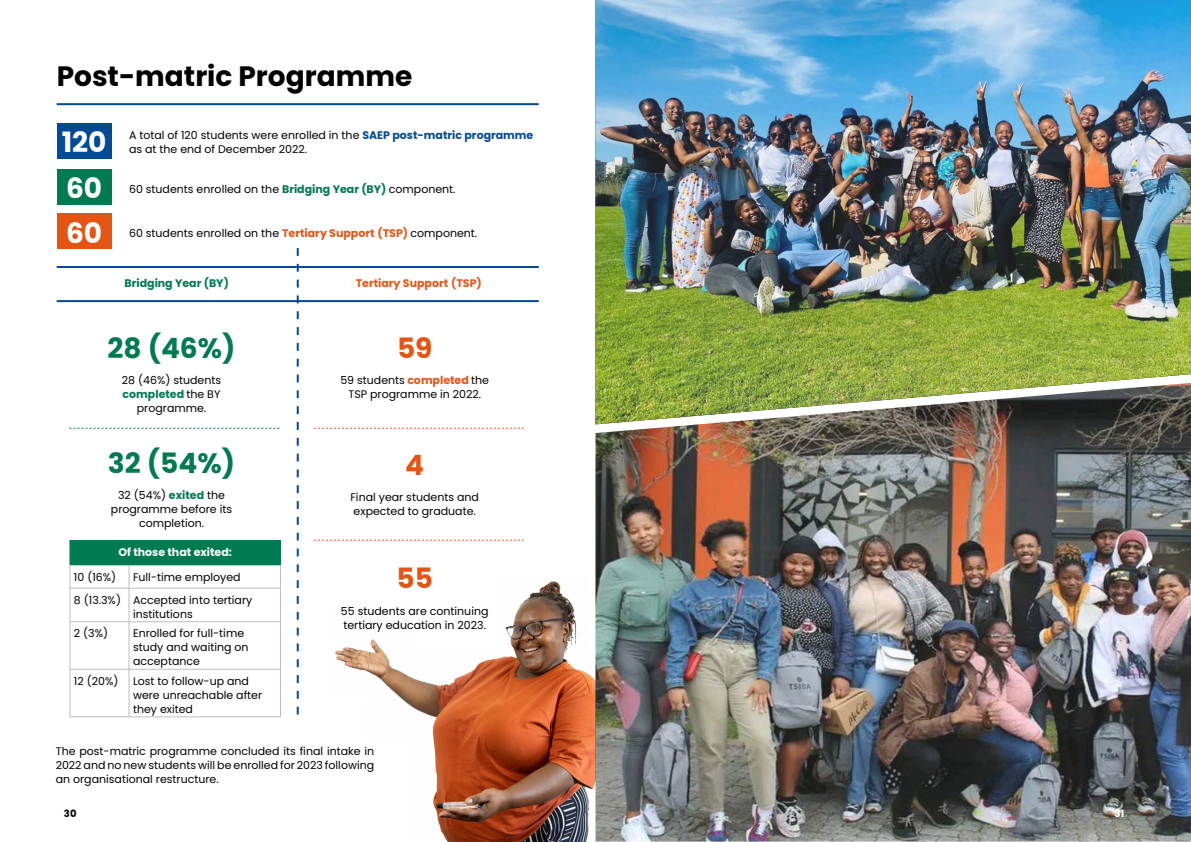
<style>
.page{position:relative;width:1191px;height:842px;background:#fff}
.page>*{position:absolute;margin:0;border:0;box-sizing:border-box;transform-origin:0 0}
.t1{font:700 28px "Poppins";color:#000}
.t2{font:700 28px "Poppins";color:#007a51}
.t3{font:700 28px/44.6px "Poppins";color:#fff}
.t4{font:700 28px "Poppins";color:#e65414}
.t5{font:11px/14px "Poppins";color:#000}
.t6{font:700 11px "Poppins";color:#e65414}
.t7{font:700 11px "Poppins";color:#fff}
.t8{font:700 11px "Poppins";color:#007a51}
.t9{font:700 10px "Poppins";color:#000}
.t10{font:700 10px "Poppins";color:#fff}
.s1{font-weight:700;color:#034a96}
.s2{font-weight:700;color:#007a51}
.s3{font-weight:700;color:#e65414}
</style>
<div class="page">
<img style="left:335px;top:581px;width:260px;height:261px">
<div style="left:57px;top:123px;width:54px;height:35px;background:#034a96"></div>
<div style="left:57px;top:169px;width:54px;height:35px;background:#007a51"></div>
<div style="left:57px;top:214px;width:54px;height:35px;background:#e65414"></div>
<hr style="left:57px;top:266px;width:482px;height:2px;background:#034a96">
<hr style="left:57px;top:300px;width:482px;height:2px;background:#034a96">
<hr style="left:57px;top:103px;width:482px;height:2px;background:#034a96">
<svg style="left:297px;top:248px;width:2px;height:467px"></svg>
<div style="left:70px;top:540px;width:210px;height:25px;background:#007a51"></div>
<hr style="left:70px;top:588px;width:59px;height:1px;background:#bcbec0">
<hr style="left:70px;top:588px;width:1px;height:33px;background:#bcbec0">
<hr style="left:129px;top:588px;width:152px;height:1px;background:#bcbec0">
<hr style="left:280px;top:588px;width:1px;height:33px;background:#bcbec0">
<hr style="left:70px;top:621px;width:59px;height:1px;background:#bcbec0">
<hr style="left:70px;top:622px;width:1px;height:47px;background:#bcbec0">
<hr style="left:129px;top:621px;width:152px;height:1px;background:#bcbec0">
<hr style="left:280px;top:622px;width:1px;height:47px;background:#bcbec0">
<hr style="left:70px;top:669px;width:59px;height:1px;background:#bcbec0">
<hr style="left:70px;top:669px;width:1px;height:48px;background:#bcbec0">
<hr style="left:129px;top:669px;width:152px;height:1px;background:#bcbec0">
<hr style="left:280px;top:669px;width:1px;height:48px;background:#bcbec0">
<hr style="left:70px;top:717px;width:59px;height:1px;background:#bcbec0">
<hr style="left:129px;top:717px;width:152px;height:1px;background:#bcbec0">
<svg style="left:128px;top:566px;width:1px;height:22px"></svg>
<hr style="left:128px;top:588px;width:1px;height:33px;background:#bcbec0">
<hr style="left:128px;top:622px;width:1px;height:47px;background:#bcbec0">
<hr style="left:128px;top:669px;width:1px;height:48px;background:#bcbec0">
<hr style="left:69px;top:540px;width:60px;height:1px;background:#007a51">
<svg style="left:69px;top:541px;width:2px;height:47px"></svg>
<hr style="left:129px;top:540px;width:152px;height:1px;background:#007a51">
<svg style="left:280px;top:541px;width:1px;height:47px"></svg>
<hr style="left:69px;top:565px;width:60px;height:1px;background:#b3d7cb">
<hr style="left:129px;top:565px;width:152px;height:1px;background:#b3d7cb">
<svg style="left:69px;top:428px;width:210px;height:1px"></svg>
<svg style="left:314px;top:428px;width:209px;height:1px"></svg>
<svg style="left:314px;top:540px;width:209px;height:1px"></svg>
<img style="left:595px;top:424px;width:596px;height:418px">
<img style="left:595px;top:0;width:596px;height:424px">
<h1 class="t1" style="left:57px;top:60px;width:357px">Post-matric Programme</h1>
<h1 class="t3" style="left:62px;top:120px;width:46px">120</h1>
<h1 class="t3" style="left:66px;top:166px;width:38px">60<br>60</h1>
<p class="t5" style="left:129px;top:129px;width:406px">A total of 120 students were enrolled in the <span class="s1">SAEP post-matric programme </span>as at the end of December 2022.</p>
<p class="t5" style="left:129px;top:182px;width:328px">60 students enrolled on the <span class="s2">Bridging Year (BY)</span> component.</p>
<p class="t5" style="left:129px;top:226px;width:350px">60 students enrolled on the <span class="s3">Tertiary Support (TSP)</span> component.</p>
<p class="t8" style="left:124px;top:277px;width:106px">Bridging Year (BY)</p>
<p class="t6" style="left:356px;top:277px;width:128px">Tertiary Support (TSP)</p>
<h1 class="t2" style="left:108px;top:332px;width:129px">28 (46%)</h1>
<h1 class="t4" style="left:397px;top:332px;width:37px">59</h1>
<p class="t5" style="left:122px;top:373px;width:101px;text-align:center">28 (46%) students <span class="s2">completed</span> the BY programme.</p>
<p class="t5" style="left:340px;top:373px;width:150px;text-align:center">59 students <span class="s3">completed</span> the<br>TSP programme in 2022.</p>
<h1 class="t2" style="left:108px;top:447px;width:129px">32 (54%)</h1>
<p class="t5" style="left:111px;top:488px;width:123px;text-align:center">32 (54%) <span class="s2">exited</span> the programme before its completion.</p>
<p class="t7" style="left:118px;top:546px;width:115px">Of those that exited:</p>
<p class="t5" style="left:74px;top:570px;width:44px">10 (16%)</p>
<p class="t5" style="left:74px;top:566px;width:180px;line-height:22.7px;text-indent:59px">Full-time employed<br>8 (13.3%) Accepted into tertiary</p>
<p class="t5" style="left:133px;top:607px;width:61px">institutions</p>
<p class="t5" style="left:74px;top:626px;width:36px">2 (3%)</p>
<p class="t5" style="left:133px;top:626px;width:117px">Enrolled for full-time study and waiting on acceptance</p>
<p class="t5" style="left:74px;top:674px;width:46px">12 (20%)</p>
<p class="t5" style="left:133px;top:674px;width:131px">Lost to follow-up and were unreachable after they exited</p>
<h1 class="t4" style="left:405px;top:449px;width:20px">4</h1>
<p class="t5" style="left:350px;top:491px;width:130px">Final year students and expected to graduate.</p>
<h1 class="t4" style="left:396px;top:562px;width:38px">55</h1>
<p class="t5" style="left:341px;top:604px;width:149px">55 students are continuing tertiary education in 2023.</p>
<p class="t5" style="left:56px;top:745px;width:320px;text-align:justify">The post-matric programme concluded its final intake in 2022 and no new students will be enrolled for 2023 following an organisational restructure.</p>
<p class="t9" style="left:64px;top:807px;width:14px">30</p>
<p class="t10" style="left:1114px;top:807px;width:11px">31</p>
</div>
